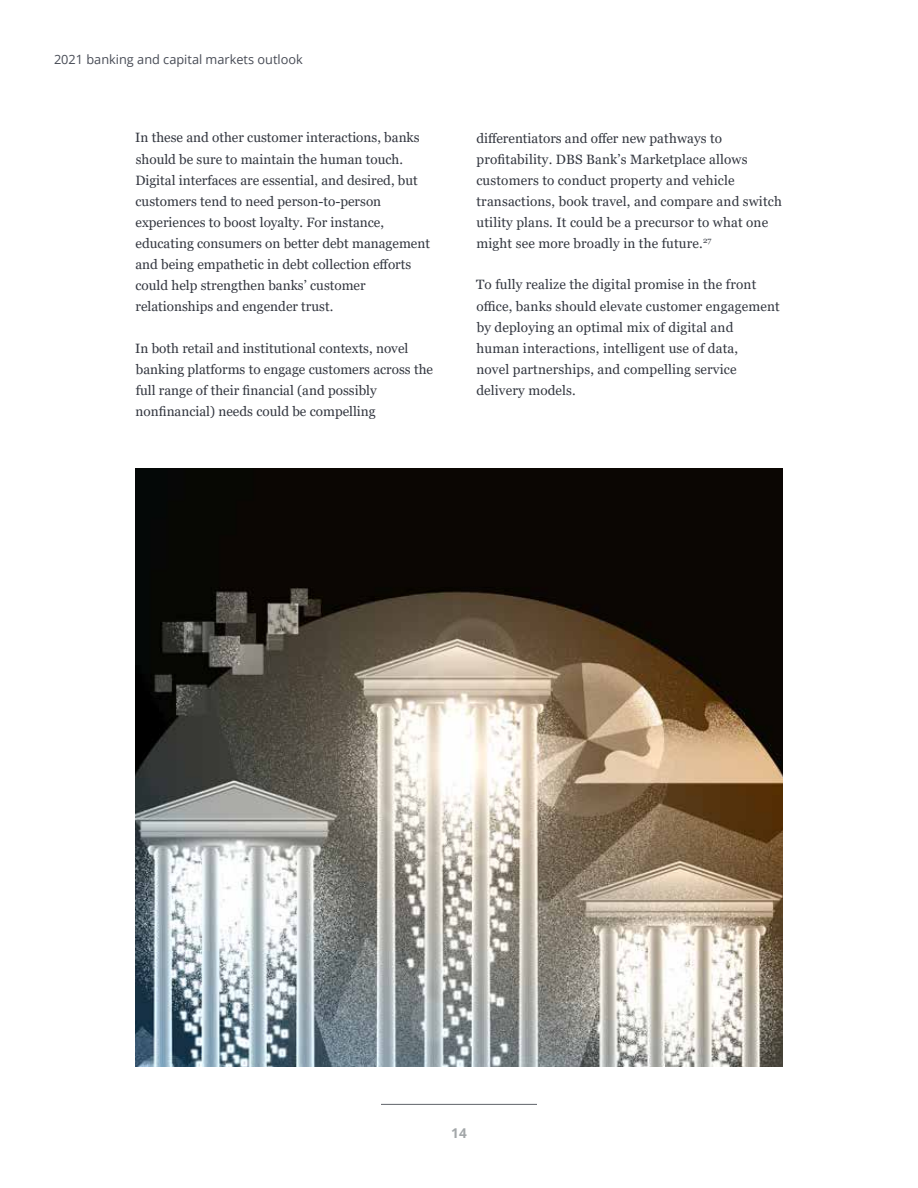
<style>
.page{position:relative;width:918px;height:1188px;background:#fff}
.page>*{position:absolute;margin:0;border:0;box-sizing:border-box;transform-origin:0 0}
.t1{font:13.5px/21px "Georgia";color:#333740}
.t2{font:700 13.5px "Open Sans";color:#a3a7a9}
.t3{font:12.75px "Open Sans";color:#474b55}
</style>
<div class="page">
<hr style="left:381px;top:1104px;width:156px;height:1px;background:#5f6369">
<img style="left:135px;top:469px;width:648px;height:597px">
<p class="t3" style="left:54px;top:50px;width:250px">2021 banking and capital markets outlook</p>
<p class="t1" style="left:135px;top:128px;width:296px">In these and other customer interactions, banks should be sure to maintain the human touch.<br>Digital interfaces are essential, and desired, but customers tend to need person-to-person experiences to boost loyalty. For instance, educating consumers on better debt management and being empathetic in debt collection efforts could help strengthen banks’ customer relationships and engender trust.</p>
<p class="t1" style="left:135px;top:338px;width:299px">In both retail and institutional contexts, novel banking platforms to engage customers across the full range of their financial (and possibly nonfinancial) needs could be compelling</p>
<p class="t1" style="left:476px;top:128px;width:307px">differentiators and offer new pathways to profitability. DBS Bank’s Marketplace allows customers to conduct property and vehicle transactions, book travel, and compare and switch utility plans. It could be a precursor to what one might see more broadly in the future.<sup>27</sup></p>
<p class="t1" style="left:476px;top:275px;width:305px">To fully realize the digital promise in the front office, banks should elevate customer engagement by deploying an optimal mix of digital and<br>human interactions, intelligent use of data,<br>novel partnerships, and compelling service delivery models.</p>
<p class="t2" style="left:451px;top:1123px;width:17px">14</p>
</div>
